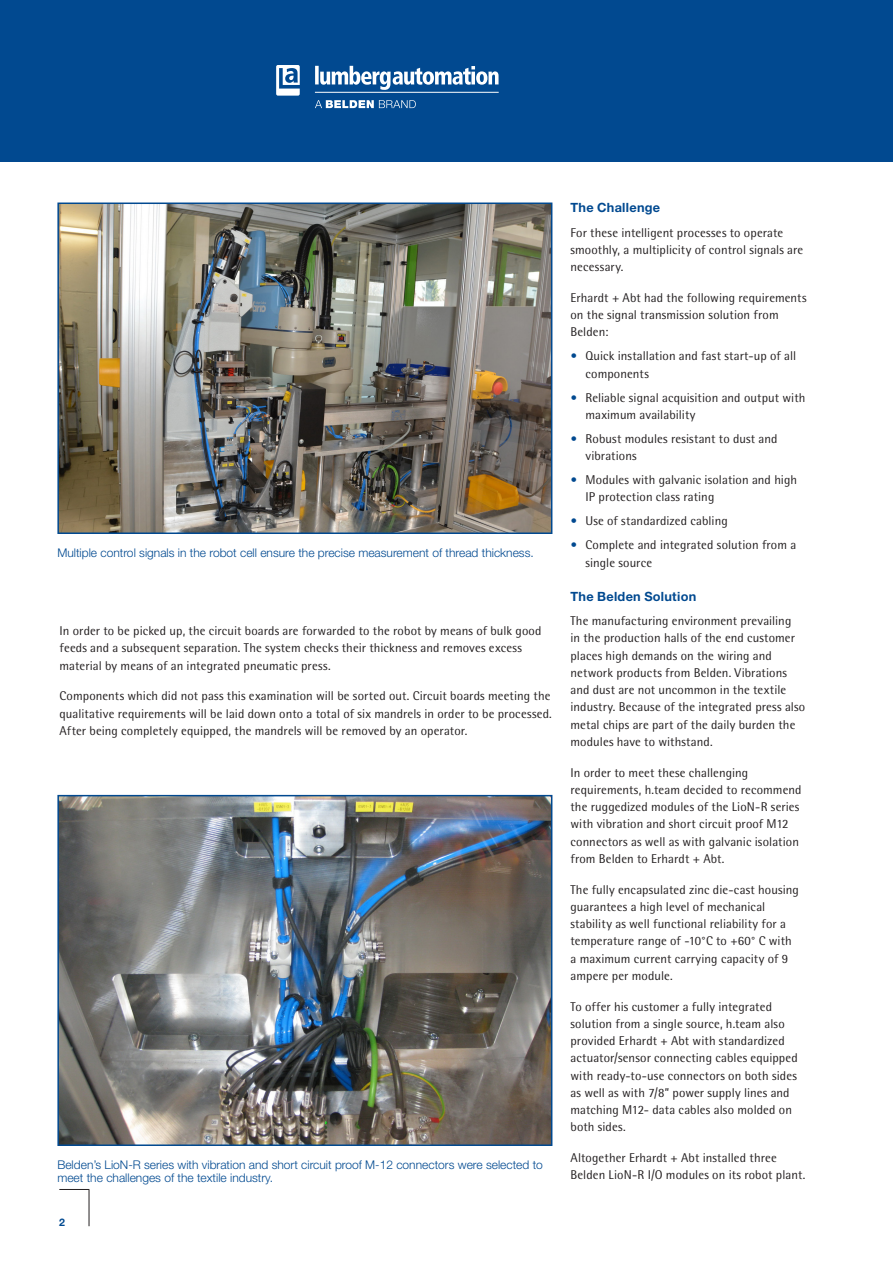
<style>
.page{position:relative;width:893px;height:1263px;background:#fff}
.page>*{position:absolute;margin:0;border:0;box-sizing:border-box;transform-origin:0 0}
.Body_Copy{font:12.75px/17.2px "Rotis Semi Sans Std";letter-spacing:.005em;color:#231f20}
.bullets{font:12.75px/17.2px "Rotis Semi Sans Std";letter-spacing:.005em;color:#231f20}
.Subheads{font:700 12.75px "Helvetica Neue";letter-spacing:.02em;color:#014990}
.Belden_Caption{font:300 12px/13.5px "Helvetica Neue";color:#014990}
.t1{font:700 10.5px "Helvetica Neue";color:#014990}
.s1{font-weight:700;color:#014990}
</style>
<div class="page">
<hr style="left:59px;top:1189px;width:30px;height:1px;background:#231f20">
<hr style="left:89px;top:1190px;width:1px;height:36px;background:#231f20">
<div style="left:0;top:0;width:893px;height:162px;background:#014990"></div>
<svg style="left:315px;top:100px;width:101px;height:8px"></svg>
<hr style="left:315px;top:92px;width:184px;height:1px;background:#fff">
<svg style="left:315px;top:66px;width:184px;height:24px"></svg>
<svg style="left:276px;top:65px;width:24px;height:31px"></svg>
<img style="left:60px;top:205px;width:489px;height:326px">
<div style="left:57px;top:202px;width:495px;height:332px;border:2px solid #014990"></div>
<img style="left:60px;top:798px;width:489px;height:345px">
<div style="left:57px;top:795px;width:495px;height:351px;border:2px solid #014990"></div>
<p class="Belden_Caption" style="left:57px;top:546px;width:478px">Multiple control signals in the robot cell ensure the precise measurement of thread thickness.</p>
<p class="Body_Copy" style="left:60px;top:622px;width:484px">In order to be picked up, the circuit boards are forwarded to the robot by means of bulk good feeds and a subsequent separation. The system checks their thickness and removes excess material by means of an integrated pneumatic press.</p>
<p class="Body_Copy" style="left:60px;top:687px;width:494px;text-align:justify">Components which did not pass this examination will be sorted out. Circuit boards meeting the qualitative requirements will be laid down onto a total of six mandrels in order to be processed.<br>After being completely equipped, the mandrels will be removed by an operator.</p>
<p class="Belden_Caption" style="left:57px;top:1157px;width:487px">Belden’s LioN-R series with vibration and short circuit proof M-12 connectors were selected to meet the challenges of the textile industry.</p>
<p class="t1" style="left:59px;top:1216px;width:7px">2</p>
<p class="Subheads" style="left:570px;top:200px;width:91px">The Challenge</p>
<p class="Body_Copy" style="left:570px;top:223px;width:234px">For these intelligent processes to operate smoothly, a multiplicity of control signals are necessary.</p>
<p class="Body_Copy" style="left:570px;top:289px;width:238px">Erhardt + Abt had the following requirements on the signal transmission solution from<br>Belden:</p>
<p class="bullets" style="left:585px;top:347px;width:212px;text-indent:-15px"><span class="s1">•</span> Quick installation and fast start-up of all components</p>
<p class="bullets" style="left:585px;top:388px;width:222px;text-indent:-15px"><span class="s1">•</span> Reliable signal acquisition and output with maximum availability</p>
<p class="bullets" style="left:585px;top:430px;width:194px;text-indent:-15px"><span class="s1">•</span> Robust modules resistant to dust and vibrations</p>
<p class="bullets" style="left:585px;top:471px;width:213px;text-indent:-15px"><span class="s1">•</span> Modules with galvanic isolation and high<br>IP protection class rating</p>
<p class="bullets" style="left:570px;top:512px;width:159px"><span class="s1">•</span> Use of standardized cabling</p>
<p class="bullets" style="left:585px;top:536px;width:212px;text-indent:-15px"><span class="s1">•</span> Complete and integrated solution from a single source</p>
<p class="Subheads" style="left:570px;top:589px;width:127px">The Belden Solution</p>
<p class="Body_Copy" style="left:570px;top:612px;width:236px">The manufacturing environment prevailing<br>in the production halls of the end customer places high demands on the wiring and network products from Belden. Vibrations and dust are not uncommon in the textile industry. Because of the integrated press also metal chips are part of the daily burden the modules have to withstand.</p>
<p class="Body_Copy" style="left:570px;top:763px;width:233px">In order to meet these challenging requirements, h.team decided to recommend the ruggedized modules of the LioN-R series with vibration and short circuit proof M12 connectors as well as with galvanic isolation from Belden to Erhardt + Abt.</p>
<p class="Body_Copy" style="left:570px;top:880px;width:230px">The fully encapsulated zinc die-cast housing guarantees a high level of mechanical stability as well functional reliability for a temperature range of -10°C to +60° C with a maximum current carrying capacity of 9 ampere per module.</p>
<p class="Body_Copy" style="left:570px;top:997px;width:229px">To offer his customer a fully integrated solution from a single source, h.team also provided Erhardt + Abt with standardized actuator/sensor connecting cables equipped with ready-to-use connectors on both sides as well as with 7/8” power supply lines and matching M12- data cables also molded on both sides.</p>
<p class="Body_Copy" style="left:570px;top:1149px;width:236px">Altogether Erhardt + Abt installed three<br>Belden LioN-R I/O modules on its robot plant.</p>
</div>
